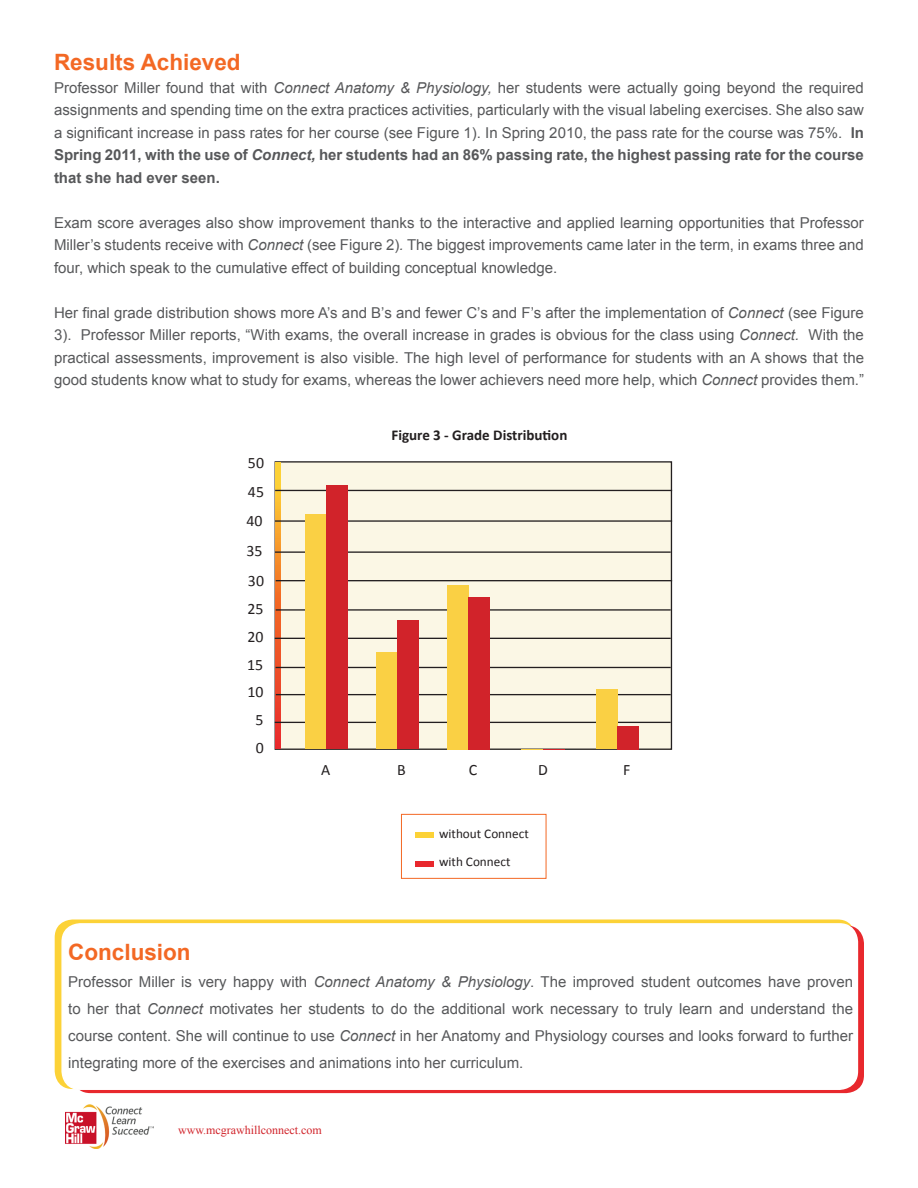
<style>
.page{position:relative;width:918px;height:1188px;background:#fff}
.page>*{position:absolute;margin:0;border:0;box-sizing:border-box;transform-origin:0 0}
.t1{font:700 22.5px "Arial";color:#f36824}
.t2{font:15.9px "Calibri";color:#231f20}
.t3{font:15px/22.5px "Arial";color:#57585a;text-align:justify}
.t4{font:700 15px "Calibri";color:#231f20}
.t5{font:13.2px/28.8px "Calibri";color:#231f20}
.t6{font:12px "Times New Roman";color:#d1232a}
.s1{font-style:italic}
.s2{font-weight:700}
.s3{font-weight:700;font-style:italic}
</style>
<div class="page">
<img style="left:65px;top:1104px;width:89px;height:44px">
<div style="left:55px;top:920px;width:801px;height:169px;background:#fcd237;border-radius:18px"></div>
<div style="left:72px;top:925px;width:792px;height:168px;background:#e8282d;border-radius:18px"></div>
<div style="left:62px;top:924px;width:795px;height:165px;background:#fff;border-radius:18px"></div>
<div style="left:61px;top:923px;width:797px;height:167px;border:2px solid #fff;border-radius:18px"></div>
<div style="left:415px;top:832px;width:19px;height:6px;background:#fcd237"></div>
<div style="left:415px;top:861px;width:19px;height:5px;background:#e8282d"></div>
<div style="left:401px;top:814px;width:145px;height:65px;border:1px solid #f36824"></div>
<div style="left:275px;top:462px;width:396px;height:287px;background:#fbf7e5"></div>
<svg style="left:276px;top:463px;width:5px;height:286px"></svg>
<hr style="left:275px;top:520px;width:397px;height:2px;background:#231f20">
<hr style="left:275px;top:490px;width:397px;height:1px;background:#231f20">
<hr style="left:275px;top:551px;width:396px;height:2px;background:#231f20">
<hr style="left:276px;top:580px;width:396px;height:1px;background:#231f20">
<hr style="left:276px;top:609px;width:395px;height:2px;background:#231f20">
<hr style="left:275px;top:638px;width:396px;height:1px;background:#231f20">
<hr style="left:276px;top:667px;width:395px;height:1px;background:#231f20">
<hr style="left:276px;top:694px;width:395px;height:1px;background:#231f20">
<hr style="left:275px;top:722px;width:396px;height:1px;background:#231f20">
<div style="left:306px;top:514px;width:21px;height:235px;background:#fad044"></div>
<div style="left:326px;top:486px;width:22px;height:263px;background:#d1232a"></div>
<div style="left:376px;top:652px;width:21px;height:97px;background:#fad044"></div>
<div style="left:397px;top:620px;width:22px;height:129px;background:#d1232a"></div>
<div style="left:447px;top:585px;width:22px;height:164px;background:#fad044"></div>
<div style="left:469px;top:597px;width:21px;height:152px;background:#d1232a"></div>
<svg style="left:522px;top:749px;width:43px;height:1px"></svg>
<div style="left:596px;top:689px;width:22px;height:60px;background:#fad044"></div>
<div style="left:618px;top:726px;width:21px;height:23px;background:#d1232a"></div>
<p class="t1" style="left:54px;top:48px;width:188px">Results Achieved</p>
<p class="t3" style="left:54px;top:77px;width:812px">Professor Miller found that with <span class="s1">Connect Anatomy &amp; Physiology,</span> her students were actually going beyond the required assignments and spending time on the extra practices activities, particularly with the visual labeling exercises. She also saw a significant increase in pass rates for her course (see Figure 1). In Spring 2010, the pass rate for the course was 75%. <span class="s2">In Spring 2011, with the use of</span> <span class="s3">Connect,</span> <span class="s2">her students had an 86% passing rate, the highest passing rate for the course that she had ever seen.</span></p>
<p class="t3" style="left:54px;top:212px;width:811px">Exam score averages also show improvement thanks to the interactive and applied learning opportunities that Professor Miller’s students receive with <span class="s1">Connect</span> (see Figure 2)<span class="s1">.</span> The biggest improvements came later in the term, in exams three and four, which speak to the cumulative effect of building conceptual knowledge.</p>
<p class="t3" style="left:54px;top:302px;width:812px">Her final grade distribution shows more A’s and B’s and fewer C’s and F’s after the implementation of <span class="s1">Connect</span> (see Figure 3). Professor Miller reports, “With exams, the overall increase in grades is obvious for the class using <span class="s1">Connect.</span> With the practical assessments, improvement is also visible. The high level of performance for students with an A shows that the good students know what to study for exams, whereas the lower achievers need more help, which <span class="s1">Connect</span> provides them.”</p>
<p class="t2" style="left:248px;top:452px;width:18px">50</p>
<p class="t2" style="left:248px;top:482px;width:18px">45</p>
<p class="t2" style="left:247px;top:511px;width:18px">40</p>
<p class="t2" style="left:247px;top:541px;width:18px">35</p>
<p class="t2" style="left:248px;top:571px;width:18px">30</p>
<p class="t2" style="left:247px;top:598px;width:18px">25</p>
<p class="t2" style="left:247px;top:627px;width:18px">20</p>
<p class="t2" style="left:247px;top:654px;width:18px">15</p>
<p class="t2" style="left:247px;top:681px;width:18px">10</p>
<p class="t2" style="left:255px;top:710px;width:10px">5</p>
<p class="t2" style="left:256px;top:737px;width:10px">0</p>
<p class="t4" style="left:391px;top:426px;width:177px">Figure 3 - Grade Distribution</p>
<p class="t2" style="left:321px;top:760px;width:11px">A</p>
<p class="t2" style="left:397px;top:760px;width:10px">B</p>
<p class="t2" style="left:469px;top:760px;width:10px">C</p>
<p class="t2" style="left:538px;top:760px;width:11px">D</p>
<p class="t2" style="left:623px;top:760px;width:9px">F</p>
<p class="t5" style="left:439px;top:819px;width:91px">without Connect with Connect</p>
<p class="t1" style="left:68px;top:938px;width:124px">Conclusion</p>
<p class="t3" style="left:68px;top:969px;width:786px;line-height:27px">Professor Miller is very happy with <span class="s1">Connect Anatomy &amp; Physiology</span>. The improved student outcomes have proven to her that <span class="s1">Connect</span> motivates her students to do the additional work necessary to truly learn and understand the course content. She will continue to use <span class="s1">Connect</span> in her Anatomy and Physiology courses and looks forward to further</p>
<p class="t3" style="left:68px;top:1052px;width:457px">integrating more of the exercises and animations into her curriculum.</p>
<p class="t6" style="left:178px;top:1122px;width:145px">www.mcgrawhillconnect.com</p>
</div>
